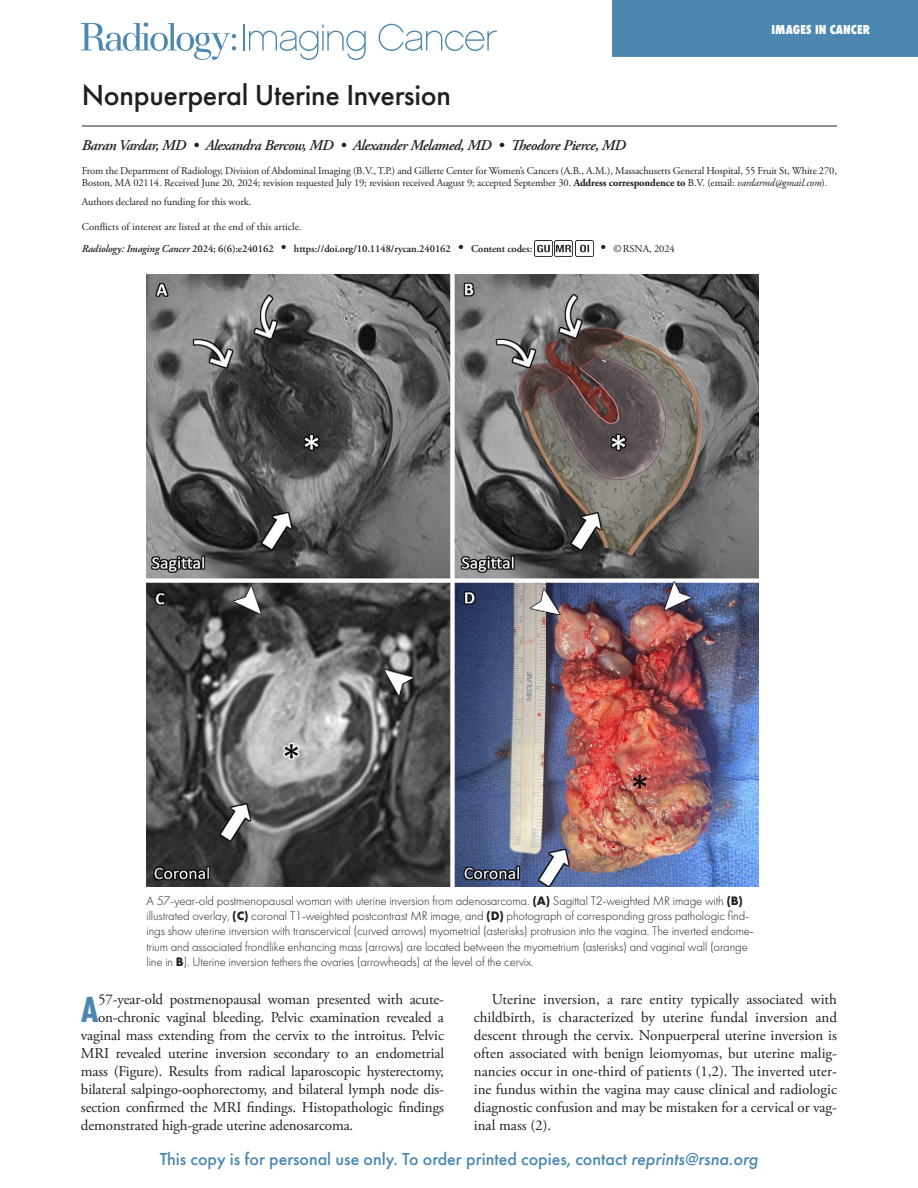
<style>
.page{position:relative;width:918px;height:1188px;background:#fff}
.page>*{position:absolute;margin:0;border:0;box-sizing:border-box;transform-origin:0 0}
.t1{font:700 37.8px "Futura PT Cond";color:#4b87b1}
.t2{font:500 30px "Futura PT";letter-spacing:-.01em;color:#231f20}
.t3{font:500 18px "Futura PT";color:#4b87b1}
.t4{font:15px/18px "Adobe Garamond Pro";letter-spacing:-.01em;color:#231f20;text-align:justify}
.t5{font:italic 600 15px "Adobe Garamond Pro";letter-spacing:-.03em;color:#231f20}
.t6{font:800 13.5px "Futura PT Cond";letter-spacing:.01em;color:#fff}
.t7{font:300 12.75px/15.3px "Futura PT";letter-spacing:-.01em;color:#231f20}
.t8{font:10.5px/12.8px "Adobe Garamond Pro";letter-spacing:-.01em;color:#231f20}
.t9{font:600 10.5px/22.5px "Adobe Garamond Pro";letter-spacing:-.01em;color:#231f20}
.s1{font-weight:700}
.s2{font-style:italic}
.s3{font-weight:400}
.s4{font-weight:400;font-size:15px}
.s5{font-size:15px}
</style>
<div class="page">
<svg style="left:244px;top:24px;width:122px;height:36px"></svg>
<svg style="left:379px;top:24px;width:118px;height:27px"></svg>
<svg style="left:81px;top:23px;width:155px;height:37px"></svg>
<div style="left:612px;top:0;width:306px;height:57px;background:#4b87b1"></div>
<hr style="left:82px;top:126px;width:755px;height:1px;background:#231f20">
<img style="left:535px;top:241px;width:18px;height:16px">
<img style="left:555px;top:241px;width:18px;height:16px">
<img style="left:575px;top:241px;width:18px;height:16px">
<img style="left:147px;top:274px;width:612px;height:612px">
<p class="t6" style="left:771px;top:22px;width:100px">IMAGES IN CANCER</p>
<h2 class="t2" style="left:82px;top:77px;width:371px">Nonpuerperal Uterine Inversion</h2>
<p class="t5" style="left:82px;top:136px;width:546px">Baran Vardar, MD • Alexandra Bercow, MD • Alexander Melamed, MD • Theodore Pierce, MD</p>
<p class="t8" style="left:82px;top:164px;width:757px">From the Department of Radiology, Division of Abdominal Imaging (B.V., T.P.) and Gillette Center for Women’s Cancers (A.B., A.M.), Massachusetts General Hospital, 55 Fruit St, White 270,<br>Boston, MA 02114. Received June 20, 2024; revision requested July 19; revision received August 9; accepted September 30. <span class="s1">Address correspondence to</span> B.V. (email: <span class="s2">vardarmd@gmail.com</span>).</p>
<p class="t8" style="left:82px;top:196px;width:171px">Authors declared no funding for this work.</p>
<p class="t9" style="left:82px;top:215px;width:452px"><span class="s3">Conflicts of interest are listed at the end of this article.<br></span><span class="s2">Radiology: Imaging Cancer</span> 2024; 6(6):e240162 <span class="s4">•</span> https://doi.org/10.1148/rycan.240162 <span class="s4">•</span> Content codes:</p>
<p class="t8" style="left:600px;top:243px;width:76px"><span class="s5">•</span> ©RSNA, 2024</p>
<p class="t7" style="left:147px;top:893px;width:609px">A 57-year-old postmenopausal woman with uterine inversion from adenosarcoma. <span class="s1">(A)</span> Sagittal T2-weighted MR image with <span class="s1">(B) </span>illustrated overlay, <span class="s1">(C)</span> coronal T1-weighted postcontrast MR image, and <span class="s1">(D)</span> photograph of corresponding gross pathologic find&shy;ings show uterine inversion with transcervical (curved arrows) myometrial (asterisks) protrusion into the vagina. The inverted endome&shy;trium and associated frondlike enhancing mass (arrows) are located between the myometrium (asterisks) and vaginal wall (orange line in <span class="s1">B</span>). Uterine inversion tethers the ovaries (arrowheads) at the level of the cervix.</p>
<h1 class="t1" style="left:81px;top:988px;width:19px">A</h1>
<p class="t4" style="left:98px;top:991px;width:348px">57-year-old postmenopausal woman presented with acute-</p>
<p class="t4" style="left:98px;top:1009px;width:348px">on-chronic vaginal bleeding. Pelvic examination revealed a</p>
<p class="t4" style="left:81px;top:1027px;width:365px">vaginal mass extending from the cervix to the introitus. Pelvic</p>
<p class="t4" style="left:81px;top:1045px;width:365px">MRI revealed uterine inversion secondary to an endometrial</p>
<p class="t4" style="left:81px;top:1063px;width:365px">mass (Figure). Results from radical laparoscopic hysterectomy,</p>
<p class="t4" style="left:81px;top:1081px;width:365px">bilateral salpingo-oophorectomy, and bilateral lymph node dis-</p>
<p class="t4" style="left:81px;top:1099px;width:365px">section confirmed the MRI findings. Histopathologic findings</p>
<p class="t4" style="left:81px;top:1117px;width:274px">demonstrated high-grade uterine adenosarcoma.</p>
<p class="t4" style="left:474px;top:991px;width:365px;text-indent:18px">Uterine inversion, a rare entity typically associated with childbirth, is characterized by uterine fundal inversion and descent through the cervix. Nonpuerperal uterine inversion is often associated with benign leiomyomas, but uterine malig&shy;nancies occur in one-third of patients (1,2). The inverted uter&shy;ine fundus within the vagina may cause clinical and radiologic diagnostic confusion and may be mistaken for a cervical or vag&shy;inal mass (2).</p>
<p class="t3" style="left:160px;top:1148px;width:600px">This copy is for personal use only. To order printed copies, contact <span class="s2">reprints@rsna.org</span></p>
</div>
